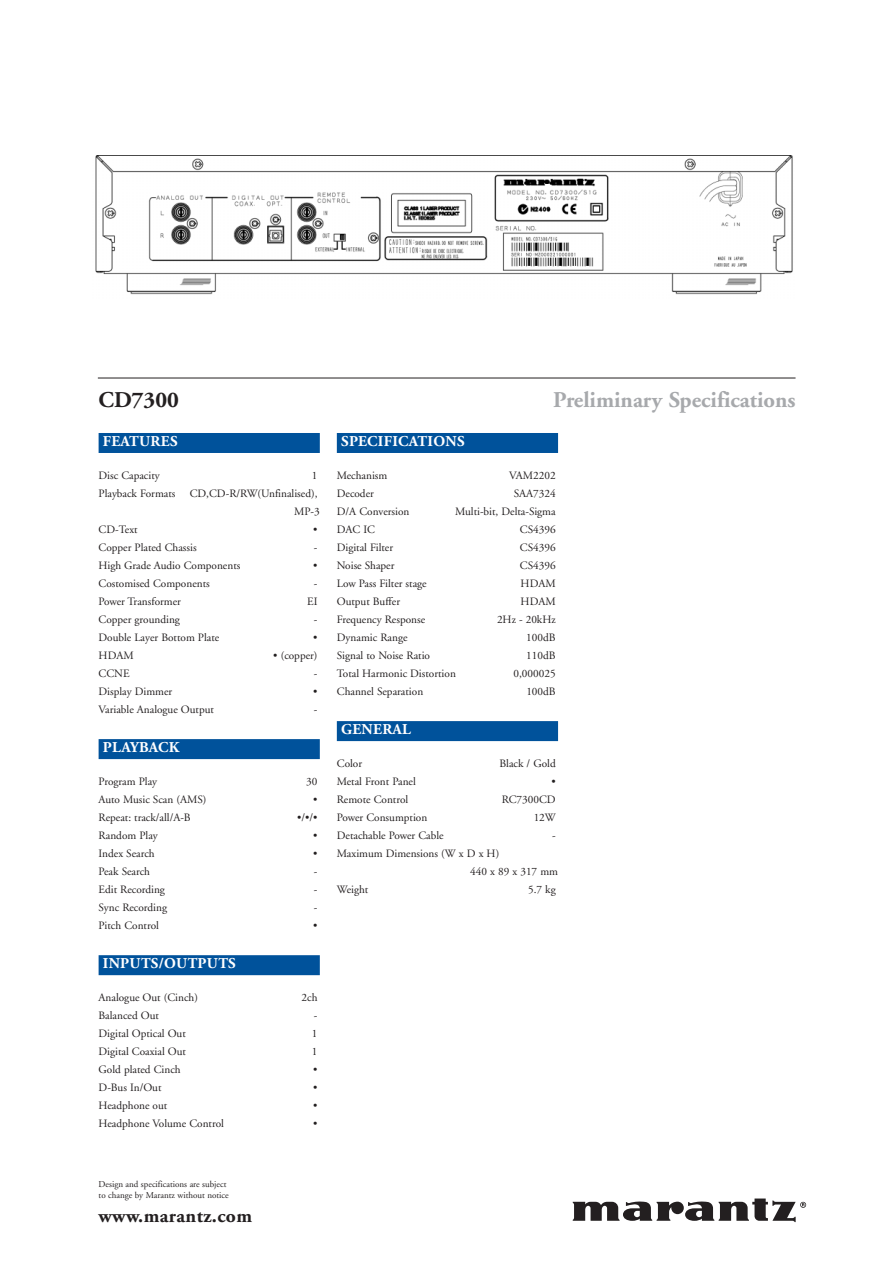
<style>
.page{position:relative;width:893px;height:1262px;background:#fff}
.page>*{position:absolute;margin:0;border:0;box-sizing:border-box;transform-origin:0 0}
.t1{font:700 22.5px "Adobe Garamond";color:#a7a9ac}
.t2{font:700 22.5px "Adobe Garamond";color:#231f20}
.t3{font:700 19.5px "Adobe Garamond";letter-spacing:.02em;color:#231f20}
.t4{font:700 15px "Adobe Garamond";letter-spacing:.02em;color:#fff}
.t5{font:11.25px/18px "Adobe Garamond";color:#231f20;text-align:right}
.t6{font:9px/10.8px "Adobe Garamond";color:#231f20}
</style>
<div class="page">
<hr style="left:98px;top:378px;width:697px;height:1px;background:#231f20">
<img style="left:95px;top:155px;width:698px;height:140px">
<div style="left:99px;top:433px;width:221px;height:20px;background:#00529b"></div>
<div style="left:99px;top:739px;width:221px;height:20px;background:#00529b"></div>
<div style="left:99px;top:955px;width:221px;height:20px;background:#00529b"></div>
<div style="left:337px;top:433px;width:221px;height:20px;background:#00529b"></div>
<div style="left:337px;top:721px;width:221px;height:20px;background:#00529b"></div>
<svg style="left:572px;top:1198px;width:234px;height:24px"></svg>
<h1 class="t2" style="left:99px;top:391px;width:82px">CD7300</h1>
<h3 class="t4" style="left:103px;top:435px;width:76px">FEATURES</h3>
<p class="t5" style="left:99px;top:467px;width:63px">Disc Capacity</p>
<p class="t5" style="left:312px;top:467px;width:7px">1</p>
<p class="t5" style="left:99px;top:485px;width:78px">Playback Formats</p>
<p class="t5" style="left:190px;top:485px;width:132px">CD,CD-R/RW(Unfinalised),<br>MP-3</p>
<p class="t5" style="left:99px;top:521px;width:41px">CD-Text</p>
<p class="t5" style="left:313px;top:521px;width:6px">•</p>
<p class="t5" style="left:99px;top:539px;width:100px">Copper Plated Chassis</p>
<p class="t5" style="left:314px;top:539px;width:5px">-</p>
<p class="t5" style="left:99px;top:557px;width:143px">High Grade Audio Components</p>
<p class="t5" style="left:313px;top:557px;width:6px">•</p>
<p class="t5" style="left:99px;top:575px;width:113px">Costomised Components</p>
<p class="t5" style="left:314px;top:575px;width:5px">-</p>
<p class="t5" style="left:99px;top:593px;width:84px">Power Transformer</p>
<p class="t5" style="left:307px;top:593px;width:12px">EI</p>
<p class="t5" style="left:99px;top:611px;width:83px">Copper grounding</p>
<p class="t5" style="left:314px;top:611px;width:5px">-</p>
<p class="t5" style="left:99px;top:629px;width:122px">Double Layer Bottom Plate</p>
<p class="t5" style="left:313px;top:629px;width:6px">•</p>
<p class="t5" style="left:99px;top:647px;width:37px">HDAM</p>
<p class="t5" style="left:273px;top:647px;width:46px">• (copper)</p>
<p class="t5" style="left:99px;top:665px;width:33px">CCNE</p>
<p class="t5" style="left:314px;top:665px;width:5px">-</p>
<p class="t5" style="left:99px;top:683px;width:75px">Display Dimmer</p>
<p class="t5" style="left:313px;top:683px;width:6px">•</p>
<p class="t5" style="left:99px;top:701px;width:117px">Variable Analogue Output</p>
<p class="t5" style="left:314px;top:701px;width:5px">-</p>
<h3 class="t4" style="left:103px;top:741px;width:78px">PLAYBACK</h3>
<p class="t5" style="left:99px;top:773px;width:60px">Program Play</p>
<p class="t5" style="left:306px;top:773px;width:13px">30</p>
<p class="t5" style="left:99px;top:791px;width:109px">Auto Music Scan (AMS)</p>
<p class="t5" style="left:313px;top:791px;width:6px">•</p>
<p class="t5" style="left:99px;top:809px;width:94px">Repeat: track/all/A-B</p>
<p class="t5" style="left:297px;top:809px;width:22px">•/•/•</p>
<p class="t5" style="left:99px;top:827px;width:61px">Random Play</p>
<p class="t5" style="left:313px;top:827px;width:6px">•</p>
<p class="t5" style="left:99px;top:845px;width:58px">Index Search</p>
<p class="t5" style="left:313px;top:845px;width:6px">•</p>
<p class="t5" style="left:99px;top:863px;width:53px">Peak Search</p>
<p class="t5" style="left:314px;top:863px;width:5px">-</p>
<p class="t5" style="left:99px;top:881px;width:68px">Edit Recording</p>
<p class="t5" style="left:314px;top:881px;width:5px">-</p>
<p class="t5" style="left:99px;top:899px;width:70px">Sync Recording</p>
<p class="t5" style="left:314px;top:899px;width:5px">-</p>
<p class="t5" style="left:99px;top:917px;width:62px">Pitch Control</p>
<p class="t5" style="left:313px;top:917px;width:6px">•</p>
<h3 class="t4" style="left:103px;top:957px;width:134px">INPUTS/OUTPUTS</h3>
<p class="t5" style="left:99px;top:989px;width:101px">Analogue Out (Cinch)</p>
<p class="t5" style="left:301px;top:989px;width:17px">2ch</p>
<p class="t5" style="left:99px;top:1007px;width:62px">Balanced Out</p>
<p class="t5" style="left:314px;top:1007px;width:5px">-</p>
<p class="t5" style="left:99px;top:1025px;width:89px">Digital Optical Out</p>
<p class="t5" style="left:312px;top:1025px;width:7px">1</p>
<p class="t5" style="left:99px;top:1043px;width:89px">Digital Coaxial Out</p>
<p class="t5" style="left:312px;top:1043px;width:7px">1</p>
<p class="t5" style="left:99px;top:1061px;width:84px">Gold plated Cinch</p>
<p class="t5" style="left:313px;top:1061px;width:6px">•</p>
<p class="t5" style="left:99px;top:1079px;width:64px">D-Bus In/Out</p>
<p class="t5" style="left:313px;top:1079px;width:6px">•</p>
<p class="t5" style="left:99px;top:1097px;width:70px">Headphone out</p>
<p class="t5" style="left:313px;top:1097px;width:6px">•</p>
<p class="t5" style="left:99px;top:1115px;width:127px">Headphone Volume Control</p>
<p class="t5" style="left:313px;top:1115px;width:6px">•</p>
<h1 class="t1" style="left:553px;top:391px;width:244px">Preliminary Specifications</h1>
<h3 class="t4" style="left:341px;top:435px;width:125px">SPECIFICATIONS</h3>
<p class="t5" style="left:337px;top:467px;width:52px">Mechanism</p>
<p class="t5" style="left:509px;top:467px;width:48px">VAM2202</p>
<p class="t5" style="left:337px;top:485px;width:39px">Decoder</p>
<p class="t5" style="left:513px;top:485px;width:44px">SAA7324</p>
<p class="t5" style="left:337px;top:503px;width:74px">D/A Conversion</p>
<p class="t5" style="left:455px;top:503px;width:102px">Multi-bit, Delta-Sigma</p>
<p class="t5" style="left:337px;top:521px;width:40px">DAC IC</p>
<p class="t5" style="left:520px;top:521px;width:37px">CS4396</p>
<p class="t5" style="left:337px;top:539px;width:58px">Digital Filter</p>
<p class="t5" style="left:520px;top:539px;width:37px">CS4396</p>
<p class="t5" style="left:337px;top:557px;width:59px">Noise Shaper</p>
<p class="t5" style="left:520px;top:557px;width:37px">CS4396</p>
<p class="t5" style="left:337px;top:575px;width:91px">Low Pass Filter stage</p>
<p class="t5" style="left:520px;top:575px;width:37px">HDAM</p>
<p class="t5" style="left:337px;top:593px;width:65px">Output Buffer</p>
<p class="t5" style="left:520px;top:593px;width:37px">HDAM</p>
<p class="t5" style="left:337px;top:611px;width:90px">Frequency Response</p>
<p class="t5" style="left:497px;top:611px;width:60px">2Hz - 20kHz</p>
<p class="t5" style="left:337px;top:629px;width:72px">Dynamic Range</p>
<p class="t5" style="left:526px;top:629px;width:31px">100dB</p>
<p class="t5" style="left:337px;top:647px;width:95px">Signal to Noise Ratio</p>
<p class="t5" style="left:526px;top:647px;width:31px">110dB</p>
<p class="t5" style="left:337px;top:665px;width:121px">Total Harmonic Distortion</p>
<p class="t5" style="left:513px;top:665px;width:44px">0,000025</p>
<p class="t5" style="left:337px;top:683px;width:88px">Channel Separation</p>
<p class="t5" style="left:526px;top:683px;width:31px">100dB</p>
<h3 class="t4" style="left:341px;top:723px;width:71px">GENERAL</h3>
<p class="t5" style="left:337px;top:755px;width:27px">Color</p>
<p class="t5" style="left:499px;top:755px;width:58px">Black / Gold</p>
<p class="t5" style="left:337px;top:773px;width:80px">Metal Front Panel</p>
<p class="t5" style="left:551px;top:773px;width:6px">•</p>
<p class="t5" style="left:337px;top:791px;width:73px">Remote Control</p>
<p class="t5" style="left:502px;top:791px;width:55px">RC7300CD</p>
<p class="t5" style="left:337px;top:809px;width:92px">Power Consumption</p>
<p class="t5" style="left:533px;top:809px;width:24px">12W</p>
<p class="t5" style="left:337px;top:827px;width:108px">Detachable Power Cable</p>
<p class="t5" style="left:552px;top:827px;width:5px">-</p>
<p class="t5" style="left:337px;top:845px;width:164px">Maximum Dimensions (W x D x H)</p>
<p class="t5" style="left:470px;top:863px;width:89px">440 x 89 x 317 mm</p>
<p class="t5" style="left:337px;top:881px;width:33px">Weight</p>
<p class="t5" style="left:528px;top:881px;width:29px">5.7 kg</p>
<p class="t6" style="left:99px;top:1179px;width:132px">Design and specifications are subject to change by Marantz without notice</p>
<h2 class="t3" style="left:99px;top:1208px;width:155px">www.marantz.com</h2>
</div>
